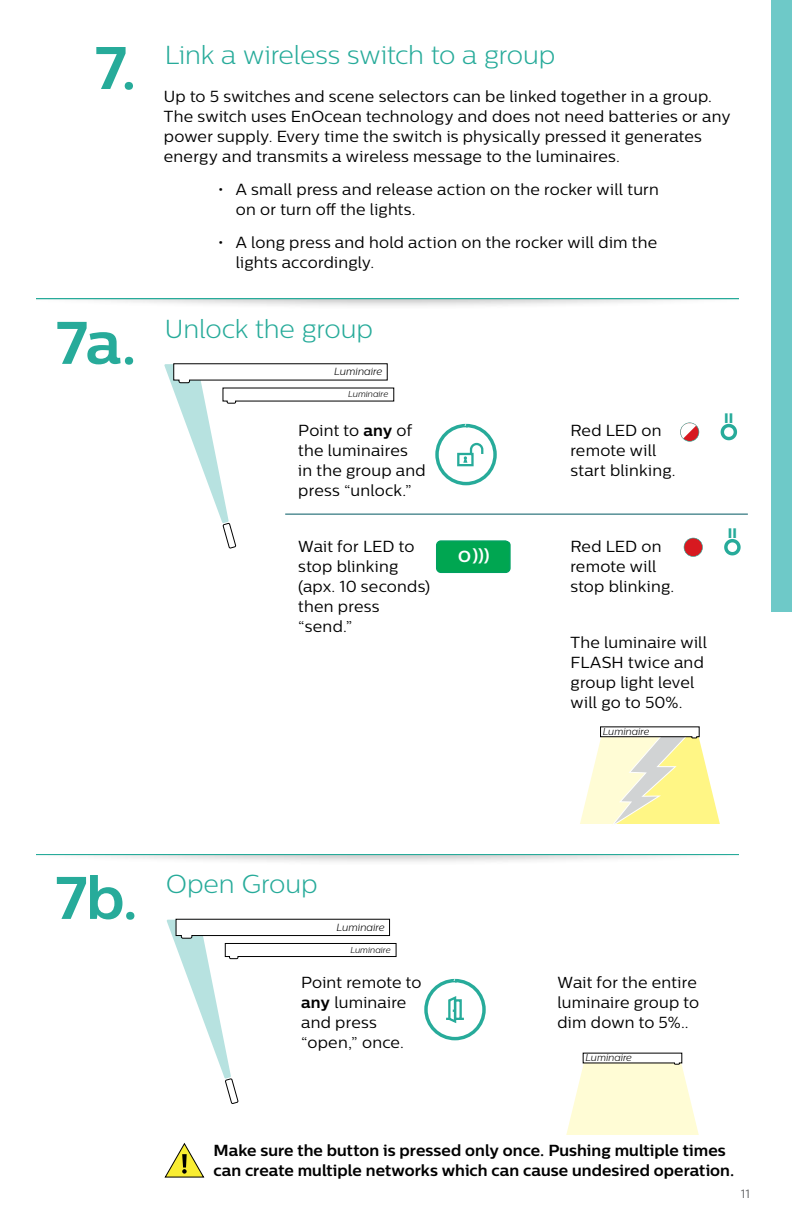
<style>
.page{position:relative;width:792px;height:1224px;background:#fff}
.page>*{position:absolute;margin:0;border:0;box-sizing:border-box;transform-origin:0 0}
.t1{font:700 60px "Centrale Sans";color:#27ab9a}
.t2{font:300 26px "Centrale Sans";letter-spacing:-.005em;color:#27ab9a}
.t3{font:16px/20px "Centrale Sans";letter-spacing:.015em;color:#000}
.t4{font:700 16px/20px "Centrale Sans";color:#000}
.t5{font:700 16px "Centrale Sans";color:#fff}
.t6{font:13.8px "Centrale Sans X Bold";color:#27ab9a}
.t7{font:12px "Centrale Sans";color:#636466}
.t8{font:italic 300 10.4px "Centrale Sans";color:#000}
.t9{font:italic 300 10px "Centrale Sans";color:#000}
.t10{font:italic 300 8.6px "Centrale Sans";color:#000}
.s1{font-weight:700}
</style>
<div class="page">
<div style="left:772px;top:0;width:20px;height:612px;background:#6ec9c8"></div>
<div style="left:15px;top:285px;width:744px;height:25px;background:#000;opacity:.3"></div>
<hr style="left:34px;top:297px;width:705px;height:2px;background:#27ab9a">
<div style="left:6px;top:278px;width:751px;height:20px;background:#fff"></div>
<div style="left:739px;top:278px;width:18px;height:40px;background:#fff"></div>
<div style="left:0;top:278px;width:35px;height:40px;background:#fff"></div>
<div style="left:15px;top:841px;width:744px;height:25px;background:#000;opacity:.3"></div>
<hr style="left:34px;top:853px;width:705px;height:2px;background:#27ab9a">
<div style="left:6px;top:834px;width:751px;height:20px;background:#fff"></div>
<div style="left:739px;top:834px;width:18px;height:40px;background:#fff"></div>
<div style="left:0;top:834px;width:35px;height:40px;background:#fff"></div>
<svg style="left:164px;top:363px;width:231px;height:185px"></svg>
<svg style="left:435px;top:423px;width:62px;height:63px"></svg>
<div style="left:437px;top:541px;width:73px;height:31px;background:#00a651;border-radius:4px"></div>
<div style="left:436px;top:540px;width:75px;height:33px;border:2px solid #00a160;border-radius:4px"></div>
<svg style="left:720px;top:423px;width:18px;height:18px"></svg>
<svg style="left:680px;top:422px;width:19px;height:20px"></svg>
<svg style="left:724px;top:539px;width:17px;height:17px"></svg>
<svg style="left:684px;top:538px;width:19px;height:19px"></svg>
<hr style="left:285px;top:514px;width:463px;height:1px;background:#005862">
<svg style="left:580px;top:726px;width:140px;height:98px"></svg>
<svg style="left:167px;top:918px;width:230px;height:186px"></svg>
<svg style="left:424px;top:978px;width:62px;height:63px"></svg>
<svg style="left:566px;top:1053px;width:133px;height:82px"></svg>
<svg style="left:164px;top:1142px;width:41px;height:36px"></svg>
<h1 class="t1" style="left:95px;top:32px;width:44px">7.</h1>
<h2 class="t2" style="left:165px;top:40px;width:392px">Link a wireless switch to a group</h2>
<p class="t3" style="left:164px;top:86px;width:568px">Up to 5 switches and scene selectors can be linked together in a group.<br>The switch uses EnOcean technology and does not need batteries or any power supply. Every time the switch is physically pressed it generates energy and transmits a wireless message to the luminaires.</p>
<p class="t3" style="left:236px;top:179px;width:424px;text-indent:-18px">• A small press and release action on the rocker will turn on or turn off the lights.</p>
<p class="t3" style="left:236px;top:232px;width:423px;text-indent:-18px">• A long press and hold action on the rocker will dim the lights accordingly.</p>
<h1 class="t1" style="left:56px;top:307px;width:83px">7a.</h1>
<h2 class="t2" style="left:165px;top:315px;width:209px">Unlock the group</h2>
<p class="t8" style="left:334px;top:365px;width:50px">Luminaire</p>
<p class="t10" style="left:348px;top:389px;width:42px">Luminaire</p>
<p class="t3" style="left:298px;top:421px;width:129px">Point to <span class="s1">any</span> of the luminaires in the group and press “unlock.”</p>
<p class="t3" style="left:298px;top:536px;width:133px">Wait for LED to stop blinking (apx. 10 seconds) then press “send.”</p>
<p class="t5" style="left:458px;top:545px;width:33px">O)))</p>
<h1 class="t1" style="left:55px;top:862px;width:85px">7b.</h1>
<h2 class="t2" style="left:166px;top:870px;width:153px">Open Group</h2>
<p class="t8" style="left:337px;top:921px;width:50px">Luminaire</p>
<p class="t10" style="left:350px;top:945px;width:42px">Luminaire</p>
<p class="t3" style="left:301px;top:972px;width:122px">Point remote to <span class="s1">any</span> luminaire and press “open,” once.</p>
<p class="t3" style="left:570px;top:421px;width:107px">Red LED on remote will start blinking.</p>
<p class="t6" style="left:724px;top:409px;width:11px">II</p>
<p class="t3" style="left:570px;top:536px;width:105px">Red LED on remote will stop blinking.</p>
<p class="t3" style="left:571px;top:632px;width:138px">The luminaire will<br>FLASH twice and group light level will go to 50%.</p>
<p class="t9" style="left:603px;top:726px;width:48px">Luminaire</p>
<p class="t6" style="left:728px;top:524px;width:11px">II</p>
<p class="t3" style="left:558px;top:972px;width:143px">Wait for the entire luminaire group to dim down to 5%..</p>
<p class="t9" style="left:586px;top:1052px;width:48px">Luminaire</p>
<p class="t4" style="left:213px;top:1140px;width:522px">Make sure the button is pressed only once. Pushing multiple times can create multiple networks which can cause undesired operation.</p>
<p class="t7" style="left:741px;top:1187px;width:11px">11</p>
</div>
